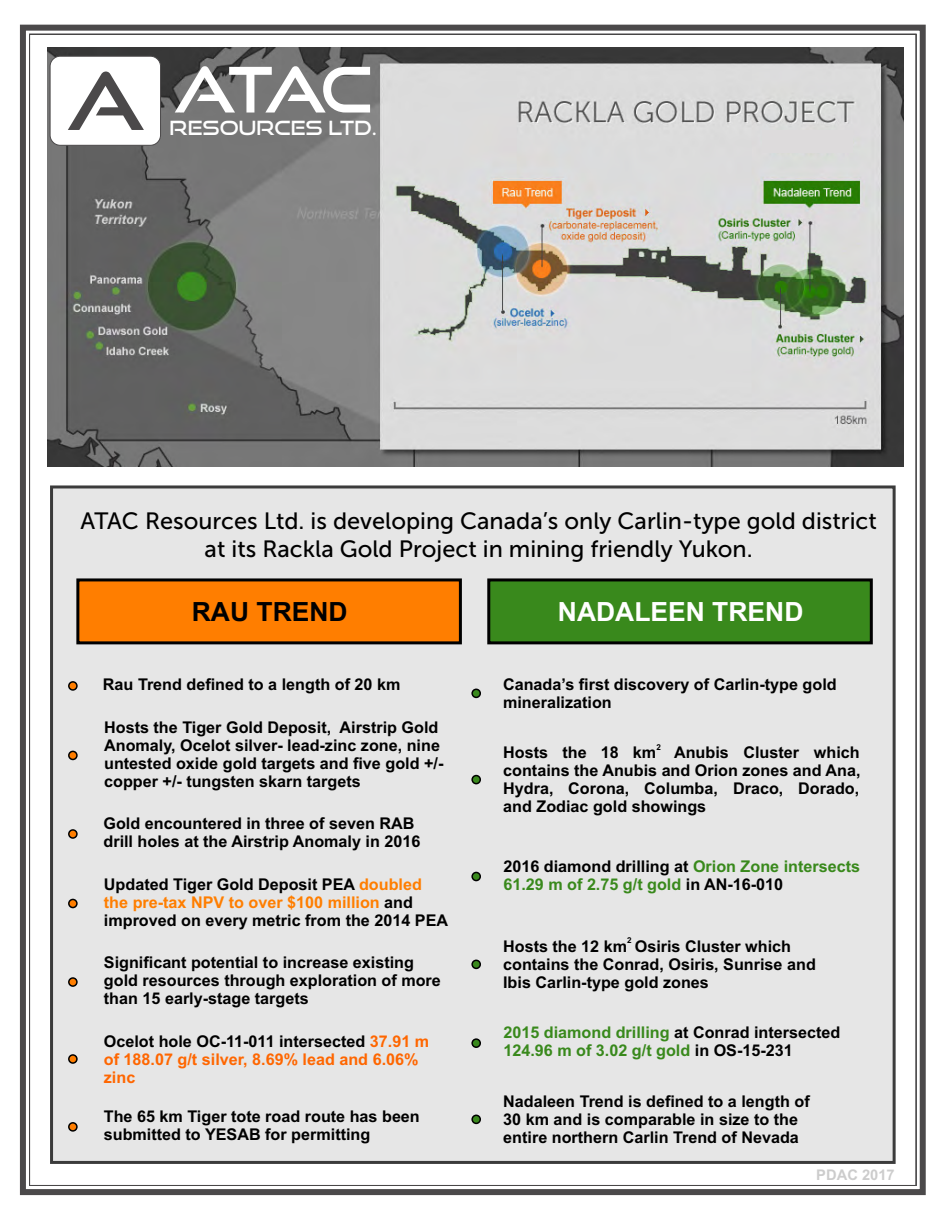
<style>
.page{position:relative;width:945px;height:1215px;background:#fff}
.page>*{position:absolute;margin:0;border:0;box-sizing:border-box;transform-origin:0 0}
.t1{font:79.35px "Good Times Rg";color:#4b494a}
.t2{font:62.85px "Good Times Rg";color:#fff}
.t3{font:700 26.4px "Arial";color:#fff}
.t4{font:700 26.4px "Arial";color:#000}
.t5{font:23.55px/28.2px "Museo Sans 500";color:#000;text-align:center}
.t6{font:19.65px "Good Times Rg";color:#fff}
.t7{font:700 16.2px/18px "Arial";color:#000}
.t8{font:700 16.2px/18px "Arial";color:#39891c}
.t9{font:700 16.2px/18px "Arial";color:#f60}
.t10{font:700 14.7px "Arial";color:#ccc}
.t11{font:700 8.1px "Arial";color:#000}
.s1{color:#ff7e00}
.s2{color:#000}
</style>
<div class="page">
<div style="left:20px;top:25px;width:906px;height:1170px;border:6px solid #4b494a"></div>
<div style="left:50px;top:485px;width:846px;height:679px;background:#e6e6e6;border:3px solid #3b3b3b"></div>
<div style="left:487px;top:578px;width:386px;height:66px;background:#39891c;border:3px solid #000"></div>
<div style="left:471px;top:689px;width:10px;height:9px;background:#39891c;border:2px solid #000;border-radius:50%"></div>
<div style="left:471px;top:775px;width:10px;height:9px;background:#39891c;border:2px solid #000;border-radius:50%"></div>
<div style="left:471px;top:872px;width:10px;height:9px;background:#39891c;border:2px solid #000;border-radius:50%"></div>
<div style="left:471px;top:1038px;width:10px;height:10px;background:#39891c;border:2px solid #000;border-radius:50%"></div>
<div style="left:471px;top:1115px;width:10px;height:9px;background:#39891c;border:2px solid #000;border-radius:50%"></div>
<div style="left:471px;top:960px;width:10px;height:9px;background:#39891c;border:2px solid #000;border-radius:50%"></div>
<div style="left:76px;top:578px;width:386px;height:66px;background:#ff7e00;border:3px solid #000"></div>
<div style="left:68px;top:681px;width:10px;height:10px;background:#ff7e00;border:2px solid #000;border-radius:50%"></div>
<div style="left:68px;top:751px;width:10px;height:9px;background:#ff7e00;border:2px solid #000;border-radius:50%"></div>
<div style="left:68px;top:829px;width:10px;height:10px;background:#ff7e00;border:2px solid #000;border-radius:50%"></div>
<div style="left:68px;top:899px;width:10px;height:9px;background:#ff7e00;border:2px solid #000;border-radius:50%"></div>
<div style="left:68px;top:977px;width:10px;height:10px;background:#ff7e00;border:2px solid #000;border-radius:50%"></div>
<div style="left:68px;top:1054px;width:10px;height:10px;background:#ff7e00;border:2px solid #000;border-radius:50%"></div>
<div style="left:68px;top:1122px;width:10px;height:10px;background:#ff7e00;border:2px solid #000;border-radius:50%"></div>
<img style="left:48px;top:47px;width:856px;height:419px">
<div style="left:50px;top:56px;width:111px;height:90px;background:#fff;border:1px solid #4b494a;border-radius:10px"></div>
<div style="left:763px;top:130px;width:90px;height:23px;background:#dddbdc"></div>
<h1 class="t1" style="left:67px;top:67px;width:80px">A</h1>
<h2 class="t2" style="left:174px;top:62px;width:200px">ATAC</h2>
<p class="t6" style="left:170px;top:119px;width:209px">RESOURCES LTD.</p>
<h3 class="t5" style="left:81px;top:509px;width:798px">ATAC Resources Ltd. is developing Canada’s only Carlin-type gold district at its Rackla Gold Project in mining friendly Yukon.</h3>
<h3 class="t4" style="left:192px;top:602px;width:157px">RAU TREND</h3>
<p class="t7" style="left:103px;top:677px;width:299px">Rau Trend defined to a length of 20 km</p>
<p class="t7" style="left:104px;top:719px;width:341px">Hosts the Tiger Gold Deposit, Airstrip Gold Anomaly, Ocelot silver- lead-zinc zone, nine untested oxide gold targets and five gold +/- copper +/- tungsten skarn targets</p>
<p class="t7" style="left:103px;top:816px;width:318px">Gold encountered in three of seven RAB drill holes at the Airstrip Anomaly in 2016</p>
<p class="t7" style="left:104px;top:876px;width:346px">Updated Tiger Gold Deposit PEA <span class="s1">doubled the pre-tax NPV to over $100 million</span> and improved on every metric from the 2014 PEA</p>
<p class="t7" style="left:104px;top:955px;width:338px">Significant potential to increase existing gold resources through exploration of more than 15 early-stage targets</p>
<p class="t9" style="left:104px;top:1034px;width:327px"><span class="s2">Ocelot hole OC-11-011 intersected</span> 37.91 m of 188.07 g/t silver, 8.69% lead and 6.06% zinc</p>
<p class="t7" style="left:104px;top:1109px;width:318px">The 65 km Tiger tote road route has been submitted to YESAB for permitting</p>
<h3 class="t3" style="left:558px;top:602px;width:247px">NADALEEN TREND</h3>
<p class="t7" style="left:503px;top:677px;width:335px">Canada’s first discovery of Carlin-type gold mineralization</p>
<p class="t11" style="left:656px;top:744px;width:6px">2</p>
<p class="t7" style="left:503px;top:745px;width:359px;text-align:justify">Hosts the 18 km Anubis Cluster which contains the Anubis and Orion zones and Ana, Hydra, Corona, Columba, Draco, Dorado, and Zodiac gold showings</p>
<p class="t8" style="left:503px;top:859px;width:358px"><span class="s2">2016 diamond drilling at</span> Orion Zone intersects<br>61.29 m of 2.75 g/t gold <span class="s2">in AN-16-010</span></p>
<p class="t11" style="left:627px;top:938px;width:6px">2</p>
<p class="t7" style="left:503px;top:938px;width:314px">Hosts the 12 km Osiris Cluster which contains the Conrad, Osiris, Sunrise and<br>Ibis Carlin-type gold zones</p>
<p class="t8" style="left:503px;top:1025px;width:339px">2015 diamond drilling <span class="s2">at Conrad intersected<br></span>124.96 m of 3.02 g/t gold <span class="s2">in OS-15-231</span></p>
<p class="t7" style="left:503px;top:1094px;width:308px">Nadaleen Trend is defined to a length of<br>30 km and is comparable in size to the entire northern Carlin Trend of Nevada</p>
<p class="t10" style="left:816px;top:1170px;width:80px">PDAC 2017</p>
</div>
